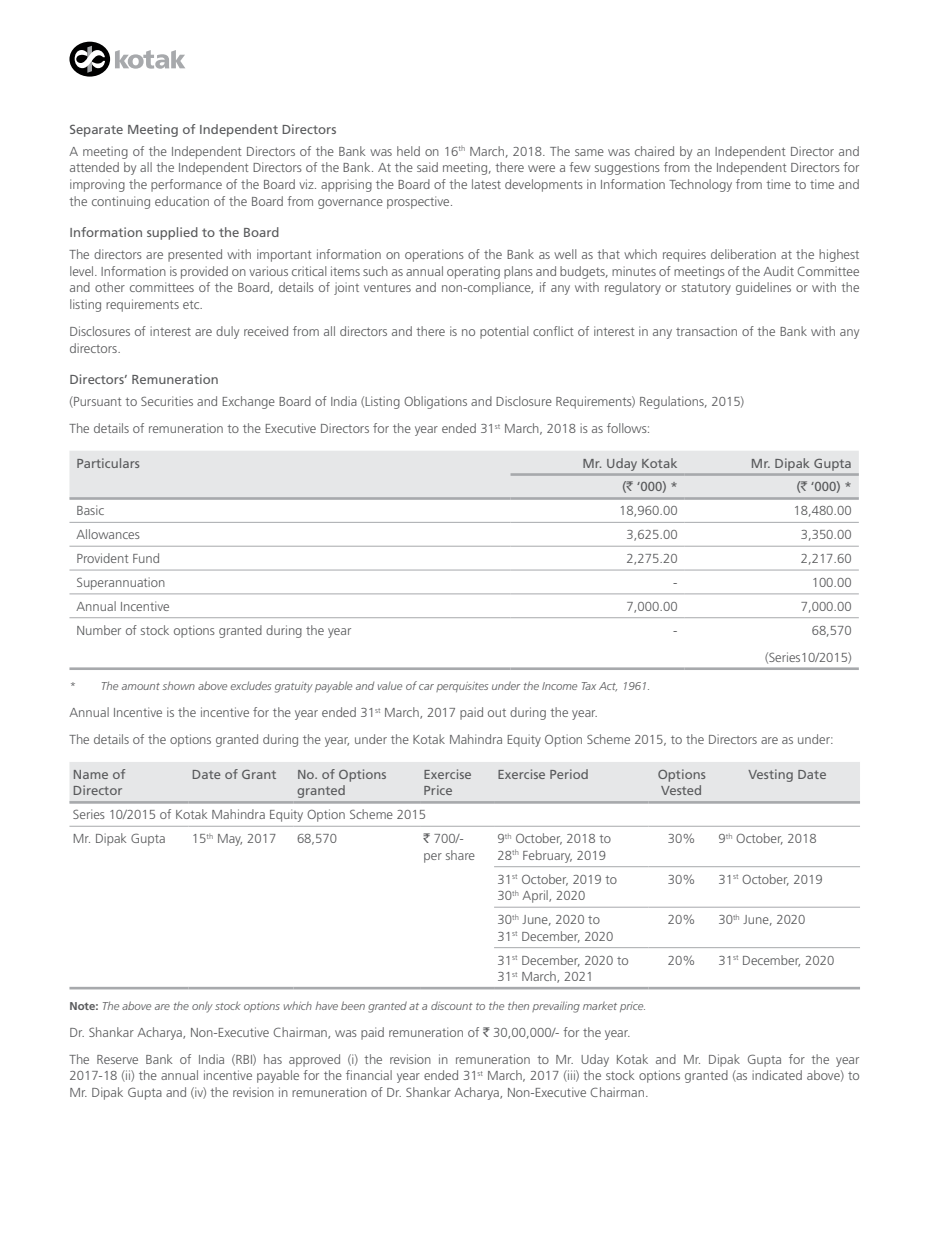
<style>
.page{position:relative;width:949px;height:1235px;background:#fff}
.page>*{position:absolute;margin:0;border:0;box-sizing:border-box;transform-origin:0 0}
.t1{font:300 13.12px/16.6px "Frutiger LT Std";color:#58595b}
.t2{font:13.12px/16.6px "Frutiger LT Std";color:#58595b}
.t3{font:italic 300 11.38px "Frutiger LT Std";color:#58595b}
.s1{font-weight:400}
.s2{font-family:"Rupee Foradian"}
.s3{font-family:"Rupee Foradian";font-weight:400}
.s4{font-weight:700;font-style:normal}
</style>
<div class="page">
<svg style="left:69px;top:42px;width:41px;height:35px"></svg>
<svg style="left:75px;top:46px;width:30px;height:27px"></svg>
<svg style="left:115px;top:50px;width:70px;height:19px"></svg>
<div style="left:69px;top:451px;width:790px;height:46px;background:#e6e7e8"></div>
<hr style="left:510px;top:473px;width:175px;height:3px;background:#a7a9ac">
<hr style="left:685px;top:473px;width:174px;height:3px;background:#a7a9ac">
<hr style="left:69px;top:497px;width:441px;height:3px;background:#a7a9ac">
<hr style="left:510px;top:497px;width:175px;height:3px;background:#a7a9ac">
<hr style="left:685px;top:497px;width:174px;height:3px;background:#a7a9ac">
<hr style="left:69px;top:667px;width:441px;height:3px;background:#a7a9ac">
<hr style="left:510px;top:667px;width:175px;height:3px;background:#a7a9ac">
<hr style="left:685px;top:667px;width:174px;height:3px;background:#a7a9ac">
<hr style="left:69px;top:522px;width:441px;height:1px;background:#a7a9ac">
<hr style="left:510px;top:522px;width:175px;height:1px;background:#a7a9ac">
<hr style="left:685px;top:522px;width:174px;height:1px;background:#a7a9ac">
<hr style="left:69px;top:546px;width:441px;height:1px;background:#a7a9ac">
<hr style="left:510px;top:546px;width:175px;height:1px;background:#a7a9ac">
<hr style="left:685px;top:546px;width:174px;height:1px;background:#a7a9ac">
<hr style="left:69px;top:570px;width:441px;height:1px;background:#a7a9ac">
<hr style="left:510px;top:570px;width:175px;height:1px;background:#a7a9ac">
<hr style="left:685px;top:570px;width:174px;height:1px;background:#a7a9ac">
<hr style="left:69px;top:593px;width:441px;height:1px;background:#a7a9ac">
<hr style="left:510px;top:593px;width:175px;height:1px;background:#a7a9ac">
<hr style="left:685px;top:593px;width:174px;height:1px;background:#a7a9ac">
<hr style="left:69px;top:617px;width:441px;height:1px;background:#a7a9ac">
<hr style="left:510px;top:617px;width:175px;height:1px;background:#a7a9ac">
<hr style="left:685px;top:617px;width:174px;height:1px;background:#a7a9ac">
<div style="left:69px;top:762px;width:791px;height:39px;background:#e6e7e8"></div>
<hr style="left:69px;top:801px;width:119px;height:3px;background:#a7a9ac">
<hr style="left:188px;top:801px;width:105px;height:3px;background:#a7a9ac">
<hr style="left:293px;top:801px;width:127px;height:3px;background:#a7a9ac">
<hr style="left:420px;top:801px;width:74px;height:3px;background:#a7a9ac">
<hr style="left:494px;top:801px;width:154px;height:3px;background:#a7a9ac">
<hr style="left:648px;top:801px;width:67px;height:3px;background:#a7a9ac">
<hr style="left:715px;top:801px;width:145px;height:3px;background:#a7a9ac">
<hr style="left:494px;top:826px;width:154px;height:1px;background:#a7a9ac">
<hr style="left:648px;top:826px;width:67px;height:1px;background:#a7a9ac">
<hr style="left:715px;top:826px;width:145px;height:1px;background:#a7a9ac">
<hr style="left:494px;top:866px;width:154px;height:1px;background:#a7a9ac">
<hr style="left:648px;top:866px;width:67px;height:1px;background:#a7a9ac">
<hr style="left:715px;top:866px;width:145px;height:1px;background:#a7a9ac">
<hr style="left:494px;top:907px;width:154px;height:1px;background:#a7a9ac">
<hr style="left:648px;top:907px;width:67px;height:1px;background:#a7a9ac">
<hr style="left:715px;top:907px;width:145px;height:1px;background:#a7a9ac">
<hr style="left:494px;top:947px;width:154px;height:1px;background:#a7a9ac">
<hr style="left:648px;top:947px;width:67px;height:1px;background:#a7a9ac">
<hr style="left:715px;top:947px;width:145px;height:1px;background:#a7a9ac">
<hr style="left:69px;top:987px;width:119px;height:2px;background:#a7a9ac">
<hr style="left:188px;top:987px;width:105px;height:2px;background:#a7a9ac">
<hr style="left:293px;top:987px;width:127px;height:2px;background:#a7a9ac">
<hr style="left:420px;top:987px;width:74px;height:2px;background:#a7a9ac">
<hr style="left:494px;top:987px;width:154px;height:2px;background:#a7a9ac">
<hr style="left:648px;top:987px;width:67px;height:2px;background:#a7a9ac">
<hr style="left:715px;top:987px;width:145px;height:2px;background:#a7a9ac">
<hr style="left:69px;top:826px;width:119px;height:1px;background:#a7a9ac">
<hr style="left:188px;top:826px;width:105px;height:1px;background:#a7a9ac">
<hr style="left:293px;top:826px;width:127px;height:1px;background:#a7a9ac">
<hr style="left:420px;top:826px;width:74px;height:1px;background:#a7a9ac">
<p class="t1" style="left:69px;top:119px;width:792px;line-height:21.9px"><span class="s1">Separate Meeting of Independent Directors<br></span>A meeting of the Independent Directors of the Bank was held on 16<sup>th</sup> March, 2018. The same was chaired by an Independent Director and</p>
<p class="t1" style="left:69px;top:160px;width:792px;text-align:justify">attended by all the Independent Directors of the Bank. At the said meeting, there were a few suggestions from the Independent Directors for improving the performance of the Board viz. apprising the Board of the latest developments in Information Technology from time to time and the continuing education of the Board from governance prospective.</p>
<p class="t2" style="left:69px;top:224px;width:212px">Information supplied to the Board</p>
<p class="t1" style="left:69px;top:246px;width:792px;text-align:justify">The directors are presented with important information on operations of the Bank as well as that which requires deliberation at the highest level. Information is provided on various critical items such as annual operating plans and budgets, minutes of meetings of the Audit Committee and other committees of the Board, details of joint ventures and non-compliance, if any with regulatory or statutory guidelines or with the listing requirements etc.</p>
<p class="t1" style="left:69px;top:323px;width:791px">Disclosures of interest are duly received from all directors and there is no potential conflict of interest in any transaction of the Bank with any directors.</p>
<p class="t2" style="left:69px;top:371px;width:151px">Directors’ Remuneration</p>
<p class="t1" style="left:69px;top:388px;width:676px;line-height:27.1px">(Pursuant to Securities and Exchange Board of India (Listing Obligations and Disclosure Requirements) Regulations, 2015)<br>The details of remuneration to the Executive Directors for the year ended 31<sup>st</sup> March, 2018 is as follows:</p>
<p class="t2" style="left:76px;top:455px;width:65px">Particulars</p>
<p class="t2" style="left:582px;top:455px;width:97px">Mr. Uday Kotak</p>
<p class="t2" style="left:751px;top:455px;width:102px">Mr. Dipak Gupta</p>
<p class="t2" style="left:622px;top:479px;width:57px">(<span class="s2">`</span> ‘000) *</p>
<p class="t2" style="left:796px;top:479px;width:57px">(<span class="s2">`</span> ‘000) *</p>
<p class="t1" style="left:76px;top:503px;width:29px">Basic</p>
<p class="t1" style="left:619px;top:503px;width:60px">18,960.00</p>
<p class="t1" style="left:793px;top:503px;width:60px">18,480.00</p>
<p class="t1" style="left:76px;top:526px;width:65px">Allowances</p>
<p class="t1" style="left:626px;top:526px;width:53px">3,625.00</p>
<p class="t1" style="left:801px;top:526px;width:53px">3,350.00</p>
<p class="t1" style="left:76px;top:550px;width:85px">Provident Fund</p>
<p class="t1" style="left:626px;top:550px;width:53px">2,275.20</p>
<p class="t1" style="left:801px;top:550px;width:53px">2,217.60</p>
<p class="t1" style="left:76px;top:574px;width:90px">Superannuation</p>
<p class="t1" style="left:673px;top:574px;width:6px">-</p>
<p class="t1" style="left:812px;top:574px;width:42px">100.00</p>
<p class="t1" style="left:76px;top:598px;width:95px">Annual Incentive</p>
<p class="t1" style="left:626px;top:598px;width:53px">7,000.00</p>
<p class="t1" style="left:801px;top:598px;width:53px">7,000.00</p>
<p class="t1" style="left:76px;top:622px;width:276px">Number of stock options granted during the year</p>
<p class="t1" style="left:673px;top:622px;width:6px">-</p>
<p class="t1" style="left:765px;top:617px;width:88px;line-height:27.1px;text-align:right">68,570 (Series10/2015)</p>
<p class="t3" style="left:69px;top:680px;width:582px">* The amount shown above excludes gratuity payable and value of car perquisites under the Income Tax Act, 1961.</p>
<p class="t1" style="left:69px;top:699px;width:766px;line-height:27.1px">Annual Incentive is the incentive for the year ended 31<sup>st</sup> March, 2017 paid out during the year.<br>The details of the options granted during the year, under the Kotak Mahindra Equity Option Scheme 2015, to the Directors are as under:</p>
<p class="t2" style="left:73px;top:766px;width:54px">Name of<br>Director</p>
<p class="t2" style="left:192px;top:766px;width:86px">Date of Grant</p>
<p class="t2" style="left:297px;top:766px;width:91px">No. of Options granted</p>
<p class="t2" style="left:424px;top:766px;width:50px">Exercise<br>Price</p>
<p class="t2" style="left:497px;top:766px;width:93px">Exercise Period</p>
<p class="t2" style="left:658px;top:766px;width:50px">Options<br>Vested</p>
<p class="t2" style="left:748px;top:766px;width:80px">Vesting Date</p>
<p class="t1" style="left:73px;top:803px;width:355px;line-height:23.8px">Series 10/2015 of Kotak Mahindra Equity Option Scheme 2015<br>Mr. Dipak Gupta</p>
<p class="t1" style="left:192px;top:830px;width:86px">15<sup>th</sup> May, 2017</p>
<p class="t1" style="left:297px;top:830px;width:42px">68,570</p>
<p class="t1" style="left:424px;top:830px;width:53px"><span class="s3">`</span> 700/- per share</p>
<p class="t1" style="left:497px;top:830px;width:115px">9<sup>th</sup> October, 2018 to<br>28<sup>th</sup> February, 2019</p>
<p class="t1" style="left:668px;top:830px;width:29px">30%</p>
<p class="t1" style="left:718px;top:830px;width:100px">9<sup>th</sup> October, 2018</p>
<p class="t1" style="left:497px;top:871px;width:121px">31<sup>st</sup> October, 2019 to<br>30<sup>th</sup> April, 2020</p>
<p class="t1" style="left:668px;top:871px;width:29px">30%</p>
<p class="t1" style="left:718px;top:871px;width:106px">31<sup>st</sup> October, 2019</p>
<p class="t1" style="left:497px;top:911px;width:117px">30<sup>th</sup> June, 2020 to<br>31<sup>st</sup> December, 2020</p>
<p class="t1" style="left:668px;top:911px;width:29px">20%</p>
<p class="t1" style="left:718px;top:911px;width:89px">30<sup>th</sup> June, 2020</p>
<p class="t1" style="left:497px;top:952px;width:133px">31<sup>st</sup> December, 2020 to<br>31<sup>st</sup> March, 2021</p>
<p class="t1" style="left:668px;top:952px;width:29px">20%</p>
<p class="t1" style="left:718px;top:952px;width:117px">31<sup>st</sup> December, 2020</p>
<p class="t3" style="left:69px;top:999px;width:579px"><span class="s4">Note:</span> The above are the only stock options which have been granted at a discount to the then prevailing market price.</p>
<p class="t1" style="left:69px;top:1019px;width:791px;line-height:27.1px">Dr. Shankar Acharya, Non-Executive Chairman, was paid remuneration of <span class="s3">`</span> 30,00,000/- for the year.<br>The Reserve Bank of India (RBI) has approved (i) the revision in remuneration to Mr. Uday Kotak and Mr. Dipak Gupta for the year</p>
<p class="t1" style="left:69px;top:1068px;width:792px">2017-18 (ii) the annual incentive payable for the financial year ended 31<sup>st</sup> March, 2017 (iii) the stock options granted (as indicated above) to<br>Mr. Dipak Gupta and (iv) the revision in remuneration of Dr. Shankar Acharya, Non-Executive Chairman.</p>
</div>
